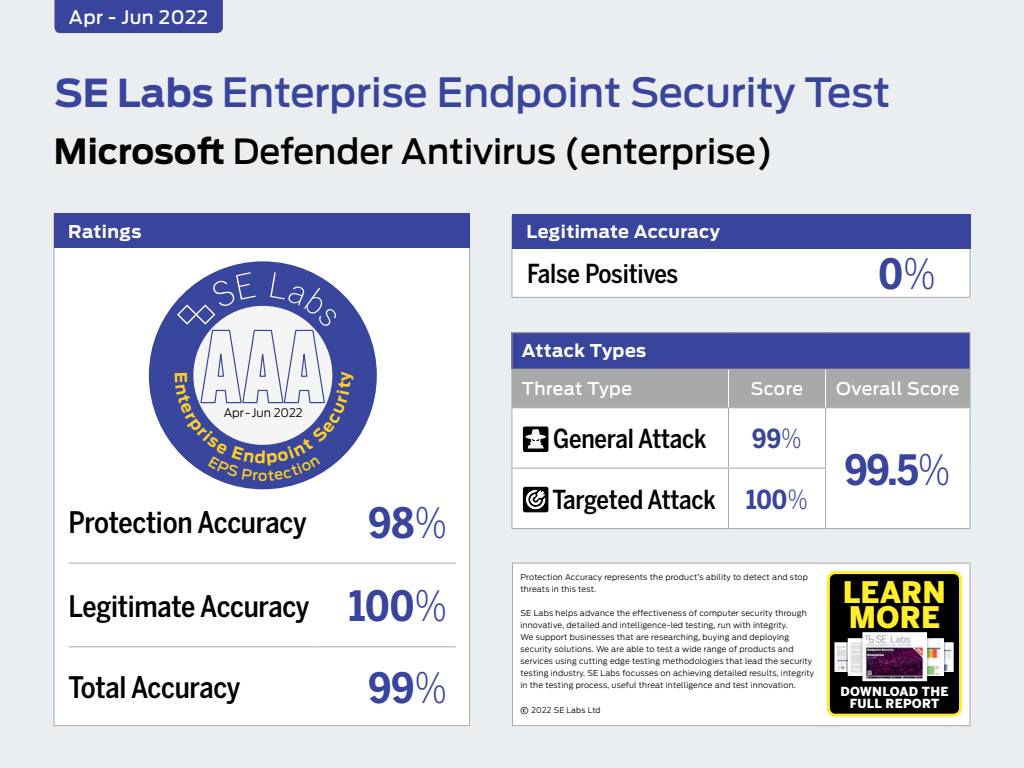
<style>
.page{position:relative;width:1024px;height:768px;background:#eaeef1}
.page>*{position:absolute;margin:0;border:0;box-sizing:border-box;transform-origin:0 0}
.t1{font:700 41.5px "Benton Sans Cond";color:#39449c}
.t2{font:500 40px "Antenna";color:#39449c}
.t3{font:500 34.5px "Antenna";color:#000}
.t4{font:500 29.5px "Benton Sans Cond";letter-spacing:-.01em;color:#000}
.t5{font:900 29.5px/25px "Benton Sans";color:#ffed2e}
.t6{font:500 26px "Benton Sans Cond";letter-spacing:-.01em;color:#000}
.t7{font:700 26px "Benton Sans Cond";color:#39449c}
.t8{font:500 18.5px "Antenna";letter-spacing:.025em;color:#fff}
.t9{font:700 17.5px "Antenna";letter-spacing:.025em;color:#fff}
.t10{font:500 17.5px "Antenna";letter-spacing:.015em;color:#fff}
.t11{font:900 12.5px/12px "Benton Sans";letter-spacing:.02em;color:#fff;text-align:center}
.t12{font:300 11.7px "Antenna";color:#000}
.t13{font:300 8px/12px "Antenna";letter-spacing:.025em;color:#000}
.t14{font:300 7.8px "Antenna";letter-spacing:.03em;color:#000}
.s1{font-weight:700;font-size:38.2px}
.s2{font-weight:700}
.s3{font-weight:300}
.s4{font-weight:700;font-size:41.5px;color:#39449c}
.s5{font-weight:300;font-size:41.5px;color:#39449c}
.s6{font-weight:700;color:#39449c}
.s7{font-weight:300;color:#39449c}
.s8{font-family:"Acto";font-weight:700;font-size:14.8px}
</style>
<div class="page">
<div style="left:53px;top:215px;width:417px;height:511px;background:#fff;border:1px solid #a9a9a9"></div>
<div style="left:511px;top:215px;width:460px;height:83px;background:#fff;border:1px solid #a9a9a9"></div>
<div style="left:512px;top:563px;width:459px;height:163px;background:#fff;border:1px solid #a9a9a9"></div>
<div style="left:512px;top:333px;width:458px;height:36px;background:#39449c"></div>
<div style="left:512px;top:370px;width:458px;height:37px;background:#a9a9a9"></div>
<div style="left:512px;top:408px;width:458px;height:120px;background:#fff"></div>
<hr style="left:511px;top:332px;width:217px;height:1px;background:#a9a9a9">
<hr style="left:511px;top:333px;width:1px;height:36px;background:#a9a9a9">
<hr style="left:728px;top:332px;width:98px;height:1px;background:#a9a9a9">
<hr style="left:826px;top:332px;width:145px;height:1px;background:#a9a9a9">
<hr style="left:511px;top:369px;width:217px;height:1px;background:#a9a9a9">
<hr style="left:511px;top:370px;width:1px;height:37px;background:#a9a9a9">
<hr style="left:728px;top:369px;width:98px;height:1px;background:#a9a9a9">
<hr style="left:970px;top:333px;width:1px;height:36px;background:#a9a9a9">
<hr style="left:826px;top:369px;width:145px;height:1px;background:#a9a9a9">
<hr style="left:970px;top:370px;width:1px;height:37px;background:#a9a9a9">
<hr style="left:826px;top:407px;width:145px;height:1px;background:#a9a9a9">
<hr style="left:970px;top:408px;width:1px;height:60px;background:#a9a9a9">
<hr style="left:970px;top:468px;width:1px;height:60px;background:#a9a9a9">
<hr style="left:826px;top:528px;width:145px;height:1px;background:#a9a9a9">
<hr style="left:511px;top:407px;width:217px;height:1px;background:#a9a9a9">
<hr style="left:511px;top:408px;width:1px;height:60px;background:#a9a9a9">
<hr style="left:728px;top:407px;width:98px;height:1px;background:#a9a9a9">
<hr style="left:728px;top:408px;width:1px;height:60px;background:#a9a9a9">
<hr style="left:825px;top:408px;width:1px;height:60px;background:#a9a9a9">
<hr style="left:728px;top:468px;width:98px;height:1px;background:#a9a9a9">
<hr style="left:825px;top:469px;width:1px;height:59px;background:#a9a9a9">
<hr style="left:728px;top:528px;width:98px;height:1px;background:#a9a9a9">
<hr style="left:511px;top:468px;width:217px;height:1px;background:#a9a9a9">
<hr style="left:511px;top:469px;width:1px;height:59px;background:#a9a9a9">
<hr style="left:728px;top:469px;width:1px;height:59px;background:#a9a9a9">
<hr style="left:511px;top:528px;width:217px;height:1px;background:#a9a9a9">
<hr style="left:728px;top:370px;width:1px;height:37px;background:#fff">
<hr style="left:825px;top:370px;width:1px;height:37px;background:#fff">
<div style="left:54px;top:214px;width:415px;height:34px;background:#39449c"></div>
<div style="left:512px;top:214px;width:459px;height:34px;background:#39449c"></div>
<svg style="left:149px;top:262px;width:228px;height:227px"></svg>
<hr style="left:69px;top:563px;width:249px;height:1px;background:#a9a9a9">
<hr style="left:318px;top:563px;width:138px;height:1px;background:#a9a9a9">
<hr style="left:69px;top:646px;width:249px;height:1px;background:#a9a9a9">
<hr style="left:318px;top:646px;width:138px;height:1px;background:#a9a9a9">
<svg style="left:523px;top:487px;width:25px;height:25px"></svg>
<div style="left:523px;top:427px;width:25px;height:25px;background:#000;border-radius:2px"></div>
<svg style="left:525px;top:429px;width:21px;height:19px"></svg>
<div style="left:828px;top:573px;width:133px;height:142px;background:#000;border-radius:7px"></div>
<div style="left:827px;top:571px;width:135px;height:146px;border:3px solid #ffed2e;border-radius:7px"></div>
<img style="left:834px;top:632px;width:120px;height:50px">
<div style="left:54px;top:0;width:169px;height:33px;background:#39449c"></div>
<svg style="left:175px;top:272px;width:179px;height:209px"></svg>
<h3 class="t8" style="left:69px;top:6px;width:141px">Apr - Jun 2022</h3>
<h2 class="t2" style="left:54px;top:69px;width:837px"><span class="s1">SE Labs</span> Enterprise Endpoint Security Test</h2>
<h3 class="t3" style="left:54px;top:131px;width:721px"><span class="s2">Microsoft</span> Defender Antivirus (enterprise)</h3>
<h3 class="t9" style="left:68px;top:221px;width:75px">Ratings</h3>
<h3 class="t9" style="left:527px;top:221px;width:195px">Legitimate Accuracy</h3>
<h3 class="t12" style="left:224px;top:406px;width:81px">Apr - Jun 2022</h3>
<h3 class="t4" style="left:69px;top:505px;width:240px">Protection Accuracy</h3>
<h1 class="t1" style="left:369px;top:499px;width:80px">98<span class="s3">%</span></h1>
<h3 class="t4" style="left:69px;top:589px;width:380px">Legitimate Accuracy <span class="s4">100</span><span class="s5">%</span></h3>
<h3 class="t4" style="left:69px;top:670px;width:174px">Total Accuracy</h3>
<h1 class="t1" style="left:368px;top:663px;width:80px">99<span class="s3">%</span></h1>
<h3 class="t6" style="left:527px;top:258px;width:153px">False Positives</h3>
<h1 class="t1" style="left:878px;top:250px;width:59px">0<span class="s3">%</span></h1>
<h3 class="t9" style="left:522px;top:341px;width:126px">Attack Types</h3>
<h3 class="t10" style="left:522px;top:378px;width:112px">Threat Type</h3>
<h3 class="t10" style="left:751px;top:378px;width:54px">Score</h3>
<h3 class="t10" style="left:836px;top:378px;width:125px">Overall Score</h3>
<h3 class="t6" style="left:553px;top:424px;width:155px">General Attack</h3>
<h3 class="t7" style="left:752px;top:424px;width:51px">99<span class="s3">%</span></h3>
<h1 class="t1" style="left:845px;top:445px;width:107px">99.5<span class="s3">%</span></h1>
<h3 class="t6" style="left:552px;top:484px;width:257px">Targeted Attack <span class="s6">100</span><span class="s7">%</span></h3>
<p class="t13" style="left:521px;top:571px;width:289px">Protection Accuracy represents the product’s ability to detect and stop threats in this test.</p>
<p class="t13" style="left:521px;top:607px;width:295px">SE Labs helps advance the effectiveness of computer security through innovative, detailed and intelligence-led testing, run with integrity.<br>We support businesses that are researching, buying and deploying security solutions. We are able to test a wide range of products and services using cutting edge testing methodologies that lead the security testing industry. SE Labs focusses on achieving detailed results, integrity in the testing process, useful threat intelligence and test innovation.</p>
<p class="t14" style="left:521px;top:705px;width:82px"><span class="s8">©</span> 2022 SE Labs Ltd</p>
<h3 class="t5" style="left:843px;top:580px;width:105px">LEARN<br>MORE</h3>
<h3 class="t11" style="left:840px;top:685px;width:110px">DOWNLOAD THE<br>FULL REPORT</h3>
</div>
